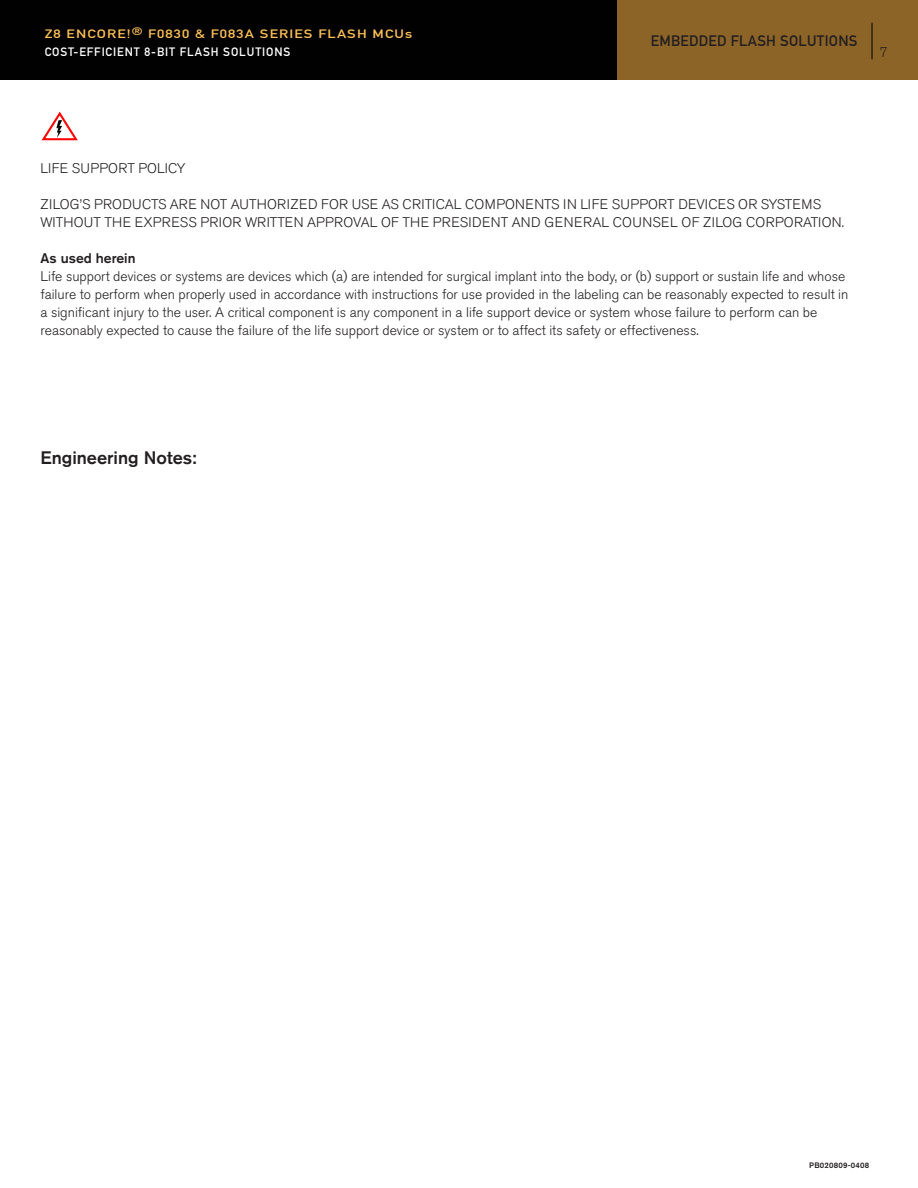
<style>
.page{position:relative;width:918px;height:1188px;background:#fff}
.page>*{position:absolute;margin:0;border:0;box-sizing:border-box;transform-origin:0 0}
.Headers{font:500 18px "Akzidenz Grotesk BE";color:#231f20}
.t1{font:15px "DIN Mittelschrift Std";letter-spacing:.02em;color:#231f20}
.Body{font:300 13.8px/18px "Akzidenz Grotesk BE";color:#231f20}
.Body-2{font:300 13.8px/18px "Akzidenz Grotesk BE";letter-spacing:.02em;color:#231f20}
.Body-3{font:500 13.8px "Akzidenz Grotesk BE";color:#231f20}
.t2{font:12px "DIN Mittelschrift Std";letter-spacing:.075em;color:#fdbf56;scale:1.25 1}
.t3{font:12px "DIN Mittelschrift Std";letter-spacing:.075em;color:#fff}
.Subheaders{font:500 7.8px "Akzidenz Grotesk BE";letter-spacing:.025em;color:#231f20}
</style>
<div class="page">
<div style="left:0;top:0;width:618px;height:79px;background:#010101"></div>
<div style="left:617px;top:0;width:301px;height:79px;background:#8c6428"></div>
<hr style="left:872px;top:23px;width:1px;height:36px;background:#000">
<svg style="left:42px;top:112px;width:36px;height:28px"></svg>
<p class="t2" style="left:45px;top:27px;width:51px">Z8 EN CORE</p>
<p class="t2" style="left:127px;top:27px;width:122px">!<sup>®</sup> F0830 &amp; F083A SERIE</p>
<p class="t2" style="left:304px;top:27px;width:88px">S FLASH MCUS</p>
<p class="t3" style="left:45px;top:45px;width:43px">COST-EFF</p>
<p class="t3" style="left:102px;top:45px;width:189px">ICIENT 8-BIT FLASH SOLUTIONS</p>
<p class="t1" style="left:651px;top:32px;width:207px">EMBEDDED FLASH SOLUTIONS</p>
<p class="Body" style="left:880px;top:43px;width:10px">7</p>
<p class="Body-2" style="left:40px;top:160px;width:147px">LIFE SUPPORT POLICY</p>
<p class="Body-2" style="left:40px;top:196px;width:805px">ZILOG’S PRODUCTS ARE NOT AUTHORIZED FOR USE AS CRITICAL COMPONENTS IN LIFE SUPPORT DEVICES OR SYSTEMS<br>WITHOUT THE EXPRESS PRIOR WRITTEN APPROVAL OF THE PRESIDENT AND GENERAL COUNSEL OF ZILOG CORPORATION.</p>
<p class="Body-3" style="left:40px;top:250px;width:96px">As used herein</p>
<p class="Body" style="left:40px;top:268px;width:809px">Life support devices or systems are devices which (a) are intended for surgical implant into the body, or (b) support or sustain life and whose failure to perform when properly used in accordance with instructions for use provided in the labeling can be reasonably expected to result in a significant injury to the user. A critical component is any component in a life support device or system whose failure to perform can be</p>
<p class="Body" style="left:40px;top:322px;width:660px">reasonably expected to cause the failure of the life support device or system or to affect its safety or effectiveness.</p>
<p class="Headers" style="left:40px;top:447px;width:158px">Engineering Notes:</p>
<p class="Subheaders" style="left:809px;top:1160px;width:62px">PB020809-0408</p>
</div>
